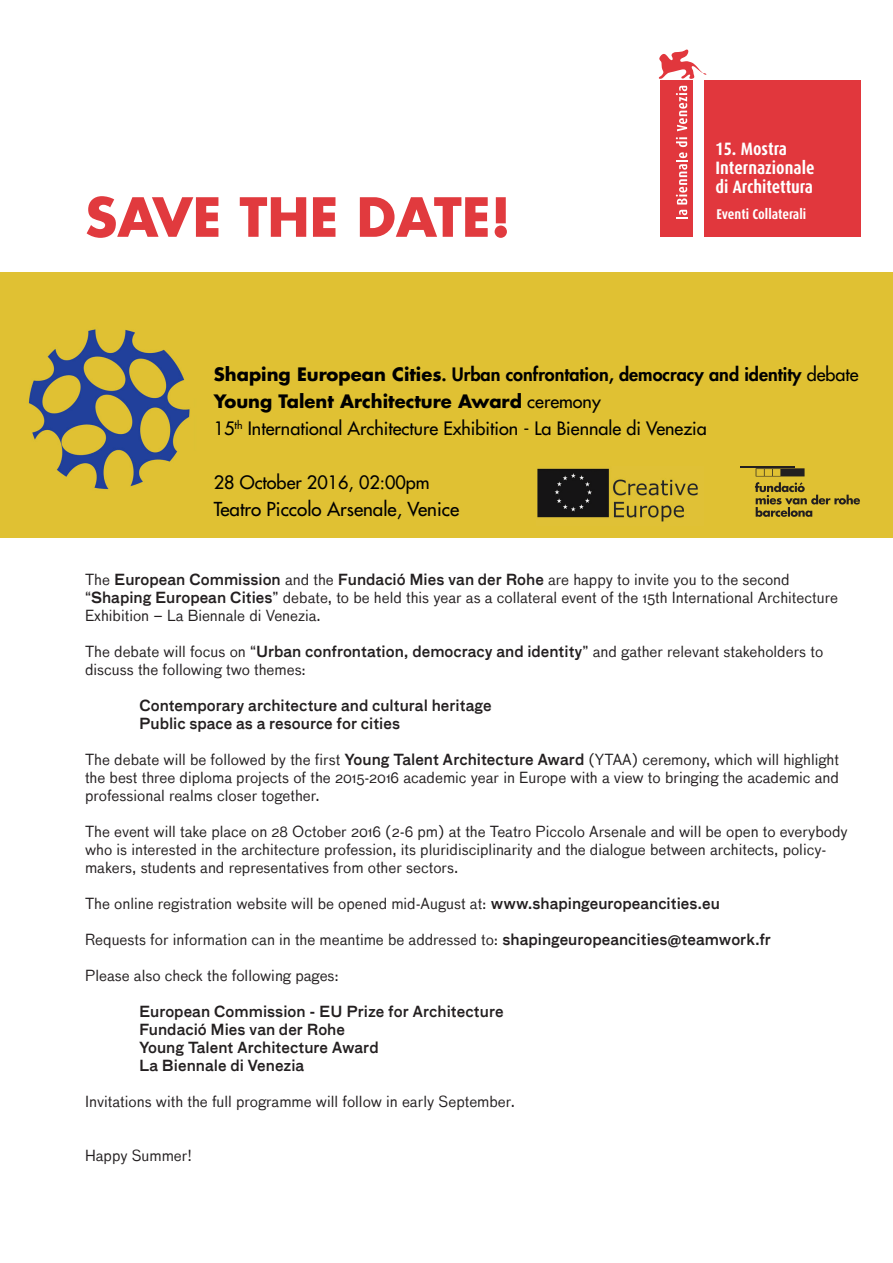
<style>
.page{position:relative;width:893px;height:1263px;background:#fff}
.page>*{position:absolute;margin:0;border:0;box-sizing:border-box;transform-origin:0 0}
.t1{font:700 52.5px "Futura Std";color:#e13a3e}
.t2{font:500 18.75px "Futura Std";color:#000}
.t3{font:500 18px "Futura Std";color:#000}
.t4{font:800 18px "Futura Std";color:#000}
.t5{font:700 18px/18.9px "Dax Condensed";color:#fff}
.t6{font:700 18px "Futura Std";color:#000}
.t7{font:15px/18px "Bau";color:#231f20}
.t8{font:500 15px "Bau LF";color:#231f20}
.t9{font:700 14.1px "Dax Condensed";color:#fff}
.s1{font-weight:700}
.s2{font-weight:500}
.s3{font-family:"Bau";font-weight:400}
.s4{font-family:"Bau LF";font-weight:500}
</style>
<div class="page">
<div style="left:0;top:272px;width:893px;height:266px;background:#e0c133"></div>
<hr style="left:741px;top:466px;width:54px;height:2px;background:#231f20">
<svg style="left:756px;top:468px;width:48px;height:8px"></svg>
<svg style="left:755px;top:482px;width:105px;height:35px;background:#b39a2e"></svg>
<div style="left:660px;top:80px;width:33px;height:157px;background:#e1373d"></div>
<svg style="left:658px;top:49px;width:48px;height:30px"></svg>
<svg style="left:676px;top:137px;width:11px;height:82px"></svg>
<svg style="left:676px;top:86px;width:11px;height:45px"></svg>
<div style="left:704px;top:80px;width:156px;height:157px;background:#e1373d"></div>
<img style="left:536px;top:467px;width:168px;height:58px">
<p class="t1" style="left:85px;top:182px;width:427px">SAVE THE DATE!</p>
<p class="t5" style="left:715px;top:140px;width:101px">15. Mostra<br>Internazionale di Architettura</p>
<p class="t9" style="left:716px;top:206px;width:91px">Eventi Collaterali</p>
<p class="t4" style="left:214px;top:363px;width:646px"><span class="s1">Shaping European Cities</span>. Urban confrontation, democracy and identity <span class="s2">debate</span></p>
<p class="t6" style="left:214px;top:389px;width:388px">Young Talent Architecture Award <span class="s2">ceremony</span></p>
<p class="t3" style="left:214px;top:417px;width:495px">15<sup>th</sup> International Architecture Exhibition - La Biennale di Venezia</p>
<p class="t3" style="left:214px;top:471px;width:217px">28 October 2016, 02:00pm</p>
<p class="t2" style="left:214px;top:497px;width:247px">Teatro Piccolo Arsenale, Venice</p>
<p class="t8" style="left:85px;top:570px;width:706px"><span class="s3">The</span> European Commission <span class="s3">and the</span> Fundació Mies van der Rohe <span class="s3">are happy to invite you to the second</span></p>
<p class="t7" style="left:85px;top:588px;width:754px">“<span class="s4">Shaping European Cities</span>” debate, to be held this year as a collateral event of the 15th International Architecture<br>Exhibition – La Biennale di Venezia.</p>
<p class="t7" style="left:85px;top:642px;width:740px">The debate will focus on “<span class="s4">Urban confrontation, democracy and identity</span>” and gather relevant stakeholders to discuss the following two themes:</p>
<p class="t8" style="left:139px;top:696px;width:354px">Contemporary architecture and cultural heritage</p>
<p class="t8" style="left:139px;top:714px;width:263px">Public space as a resource for cities</p>
<p class="t7" style="left:85px;top:750px;width:755px;text-align:justify">The debate will be followed by the first <span class="s4">Young Talent Architecture Award</span> (YTAA) ceremony, which will highlight the best three diploma projects of the 2015-2016 academic year in Europe with a view to bringing the academic and professional realms closer together.</p>
<p class="t7" style="left:85px;top:822px;width:764px">The event will take place on 28 October 2016 (2-6 pm) at the Teatro Piccolo Arsenale and will be open to everybody who is interested in the architecture profession, its pluridisciplinarity and the dialogue between architects, policy&shy;makers, students and representatives from other sectors.</p>
<p class="t7" style="left:85px;top:894px;width:636px">The online registration website will be opened mid-August at: <span class="s4">www.shapingeuropeancities.eu</span></p>
<p class="t7" style="left:85px;top:930px;width:688px">Requests for information can in the meantime be addressed to: <span class="s4">shapingeuropeancities@teamwork.fr</span></p>
<p class="t7" style="left:85px;top:966px;width:255px">Please also check the following pages:</p>
<p class="t8" style="left:139px;top:1002px;width:366px">European Commission - EU Prize for Architecture</p>
<p class="t8" style="left:139px;top:1020px;width:207px">Fundació Mies van der Rohe</p>
<p class="t8" style="left:139px;top:1038px;width:241px">Young Talent Architecture Award</p>
<p class="t8" style="left:139px;top:1056px;width:167px">La Biennale di Venezia</p>
<p class="t7" style="left:85px;top:1092px;width:431px">Invitations with the full programme will follow in early September.</p>
<p class="t7" style="left:85px;top:1146px;width:108px">Happy Summer!</p>
</div>
